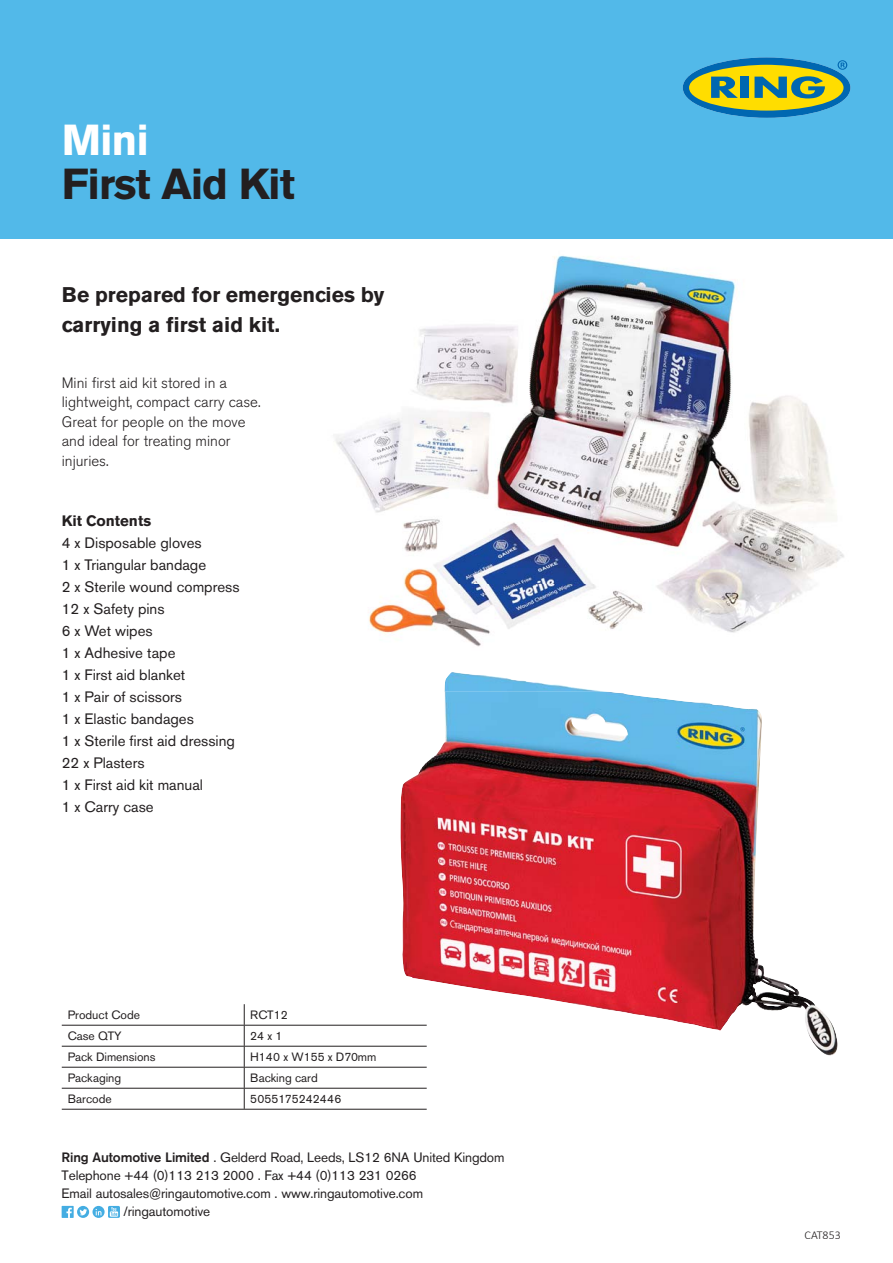
<style>
.page{position:relative;width:893px;height:1263px;background:#fff}
.page>*{position:absolute;margin:0;border:0;box-sizing:border-box;transform-origin:0 0}
.t1{font:700 43.05px "Akzidenz Grotesk BE";letter-spacing:-.025em;color:#231f20}
.t2{font:700 43.05px "Akzidenz Grotesk BE";color:#fff}
.t3{font:700 21.15px/29.8px "Akzidenz Grotesk BE";color:#231f20}
.t4{font:15px/21.9px "Akzidenz Grotesk BE";color:#231f20}
.t5{font:300 15px/19.5px "Akzidenz Grotesk BE";color:#231f20}
.t6{font:700 15px "Akzidenz Grotesk BE";color:#231f20}
.t7{font:13.5px "Akzidenz Grotesk BE";letter-spacing:-.01em;color:#231f20}
.t8{font:12px "Akzidenz Grotesk BE";color:#231f20}
.t9{font:300 12px "Calibri";color:#231f20}
.s1{font-weight:500}
</style>
<div class="page">
<img style="left:288px;top:238px;width:605px;height:409px">
<svg style="left:244px;top:1004px;width:1px;height:105px"></svg>
<hr style="left:62px;top:1025px;width:365px;height:1px;background:#231f20">
<hr style="left:62px;top:1046px;width:365px;height:1px;background:#231f20">
<hr style="left:62px;top:1067px;width:365px;height:1px;background:#231f20">
<hr style="left:62px;top:1088px;width:365px;height:1px;background:#231f20">
<hr style="left:62px;top:1109px;width:365px;height:1px;background:#231f20">
<div style="left:0;top:0;width:893px;height:238px;background:#52b9e9"></div>
<div style="left:683px;top:57px;width:167px;height:61px;background:#0067b1;border-radius:50%"></div>
<div style="left:689px;top:65px;width:154px;height:46px;background:#fd0;border-radius:50%"></div>
<div style="left:740px;top:77px;width:8px;height:21px;background:#0067b1"></div>
<svg style="left:754px;top:76px;width:71px;height:22px"></svg>
<svg style="left:711px;top:77px;width:27px;height:21px"></svg>
<svg style="left:838px;top:60px;width:9px;height:10px"></svg>
<div style="left:62px;top:1206px;width:12px;height:12px;background:#44ade2"></div>
<svg style="left:66px;top:1208px;width:6px;height:10px"></svg>
<svg style="left:77px;top:1206px;width:12px;height:12px"></svg>
<svg style="left:79px;top:1209px;width:8px;height:6px"></svg>
<svg style="left:93px;top:1206px;width:12px;height:12px"></svg>
<svg style="left:96px;top:1209px;width:5px;height:6px"></svg>
<svg style="left:108px;top:1206px;width:12px;height:12px"></svg>
<img style="left:400px;top:692px;width:389px;height:312px">
<img style="left:789px;top:984px;width:41px;height:72px">
<img style="left:576px;top:1004px;width:214px;height:28px">
<img style="left:444px;top:672px;width:164px;height:20px">
<h1 class="t2" style="left:62px;top:125px;width:89px">Mini</h1>
<h1 class="t1" style="left:62px;top:168px;width:235px">First Aid Kit</h1>
<h2 class="t3" style="left:62px;top:282px;width:324px">Be prepared for emergencies by carrying a first aid kit.</h2>
<p class="t5" style="left:62px;top:374px;width:200px">Mini first aid kit stored in a lightweight, compact carry case.<br>Great for people on the move and ideal for treating minor injuries.</p>
<p class="t6" style="left:62px;top:516px;width:91px">Kit Contents</p>
<p class="t4" style="left:62px;top:534px;width:179px">4 x Disposable gloves<br>1 x Triangular bandage<br>2 x Sterile wound compress<br>12 x Safety pins<br>6 x Wet wipes<br>1 x Adhesive tape<br>1 x First aid blanket<br>1 x Pair of scissors<br>1 x Elastic bandages<br>1 x Sterile first aid dressing<br>22 x Plasters<br>1 x First aid kit manual<br>1 x Carry case</p>
<p class="t8" style="left:68px;top:1011px;width:74px">Product Code</p>
<p class="t8" style="left:250px;top:1011px;width:39px">RCT12</p>
<p class="t8" style="left:68px;top:1032px;width:55px">Case QTY</p>
<p class="t8" style="left:250px;top:1032px;width:34px">24 x 1</p>
<p class="t8" style="left:68px;top:1053px;width:89px">Pack Dimensions</p>
<p class="t8" style="left:250px;top:1053px;width:128px">H140 x W155 x D70mm</p>
<p class="t8" style="left:68px;top:1074px;width:55px">Packaging</p>
<p class="t8" style="left:250px;top:1074px;width:69px">Backing card</p>
<p class="t8" style="left:68px;top:1095px;width:46px">Barcode</p>
<p class="t8" style="left:250px;top:1095px;width:93px">5055175242446</p>
<p class="t7" style="left:62px;top:1153px;width:444px"><span class="s1">Ring Automotive Limited</span> . Gelderd Road, Leeds, LS12 6NA United Kingdom</p>
<p class="t7" style="left:62px;top:1171px;width:357px">Telephone +44 (0)113 213 2000 . Fax +44 (0)113 231 0266</p>
<p class="t7" style="left:62px;top:1189px;width:363px">Email autosales@ringautomotive.com . www.ringautomotive.com</p>
<p class="t7" style="left:123px;top:1207px;width:88px">/ringautomotive</p>
<p class="t9" style="left:805px;top:1230px;width:38px">CAT853</p>
</div>
